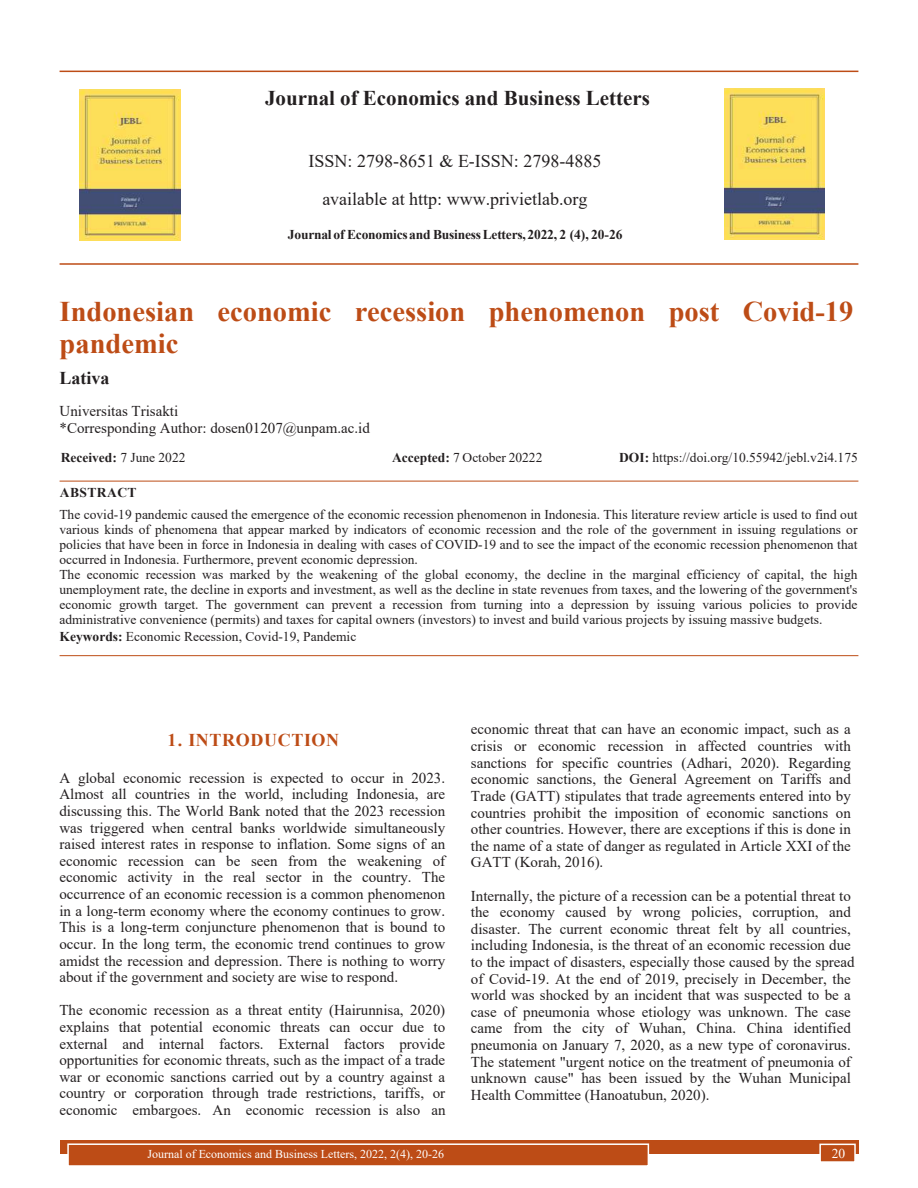
<style>
.page{position:relative;width:918px;height:1188px;background:#fff}
.page>*{position:absolute;margin:0;border:0;box-sizing:border-box;transform-origin:0 0}
.t1{font:700 28.5px/31.5px "Times New Roman";color:#bd4c16}
.t2{font:700 21px "Times New Roman";color:#231f20}
.t3{font:18px/38px "Times New Roman";color:#231f20;text-align:center}
.t4{font:700 18px "Times New Roman";letter-spacing:.035em;color:#bd4c16}
.t5{font:700 18px "Times New Roman";color:#231f20}
.t6{font:15px/16.6px "Times New Roman";color:#231f20;text-align:justify}
.t7{font:13.5px/15px "Times New Roman";color:#231f20}
.t8{font:700 13.5px "Times New Roman";letter-spacing:-.015em;color:#231f20}
.t9{font:700 13.5px "Times New Roman";letter-spacing:.035em;color:#231f20}
.t10{font:13.5px "Times New Roman";color:#fff}
.t11{font:12px "Times New Roman";color:#fff}
.s1{font-weight:400}
.s2{font-weight:700}
</style>
<div class="page">
<hr style="left:60px;top:71px;width:798px;height:1px;background:#bd4c16">
<hr style="left:60px;top:263px;width:798px;height:2px;background:#bd4c16">
<div style="left:60px;top:1140px;width:798px;height:13px;background:#bd4c16"></div>
<div style="left:68px;top:1144px;width:580px;height:22px;background:#bd4c16"></div>
<div style="left:67px;top:1143px;width:582px;height:24px;border:2px solid #fff"></div>
<div style="left:820px;top:1144px;width:35px;height:18px;background:#bd4c16"></div>
<div style="left:819px;top:1144px;width:37px;height:19px;border:2px solid #fff"></div>
<hr style="left:60px;top:481px;width:798px;height:1px;background:#bd4c16">
<hr style="left:60px;top:655px;width:798px;height:1px;background:#bd4c16">
<img style="left:724px;top:88px;width:101px;height:152px">
<img style="left:80px;top:89px;width:100px;height:152px">
<h2 class="t2" style="left:265px;top:86px;width:386px">Journal of Economics and Business Letters</h2>
<p class="t3" style="left:309px;top:141px;width:294px">ISSN: 2798-8651 &amp; E-ISSN: 2798-4885 available at http: www.privietlab.org</p>
<p class="t8" style="left:288px;top:227px;width:336px">Journal of Economics and Business Letters, 2022, 2 (4), 20-26</p>
<h1 class="t1" style="left:60px;top:296px;width:795px">Indonesian economic recession phenomenon post Covid-19 pandemic</h1>
<p class="t5" style="left:59px;top:368px;width:51px">Lativa</p>
<p class="t6" style="left:60px;top:403px;width:312px">Universitas Trisakti<br>*Corresponding Author: dosen01207@unpam.ac.id</p>
<p class="t8" style="left:61px;top:448px;width:126px">Received: <span class="s1">7 June 2022</span></p>
<p class="t7" style="left:392px;top:450px;width:152px"><span class="s2">Accepted:</span> 7 October 20222</p>
<p class="t7" style="left:619px;top:450px;width:240px"><span class="s2">DOI:</span> https://doi.org/10.55942/jebl.v2i4.175</p>
<p class="t9" style="left:60px;top:483px;width:78px">ABSTRACT</p>
<p class="t7" style="left:59px;top:507px;width:800px">The covid-19 pandemic caused the emergence of the economic recession phenomenon in Indonesia. This literature review article is used to find out various kinds of phenomena that appear marked by indicators of economic recession and the role of the government in issuing regulations or policies that have been in force in Indonesia in dealing with cases of COVID-19 and to see the impact of the economic recession phenomenon that occurred in Indonesia. Furthermore, prevent economic depression.<br>The economic recession was marked by the weakening of the global economy, the decline in the marginal efficiency of capital, the high unemployment rate, the decline in exports and investment, as well as the decline in state revenues from taxes, and the lowering of the government's economic growth target. The government can prevent a recession from turning into a depression by issuing various policies to provide administrative convenience (permits) and taxes for capital owners (investors) to invest and build various projects by issuing massive budgets.</p>
<p class="t7" style="left:60px;top:629px;width:298px"><span class="s2">Keywords:</span> Economic Recession, Covid-19, Pandemic</p>
<p class="t4" style="left:168px;top:727px;width:173px">1. INTRODUCTION</p>
<p class="t6" style="left:59px;top:769px;width:387px">A global economic recession is expected to occur in 2023.<br>Almost all countries in the world, including Indonesia, are discussing this. The World Bank noted that the 2023 recession was triggered when central banks worldwide simultaneously raised interest rates in response to inflation. Some signs of an economic recession can be seen from the weakening of economic activity in the real sector in the country. The occurrence of an economic recession is a common phenomenon in a long-term economy where the economy continues to grow.<br>This is a long-term conjuncture phenomenon that is bound to occur. In the long term, the economic trend continues to grow amidst the recession and depression. There is nothing to worry about if the government and society are wise to respond.</p>
<p class="t6" style="left:59px;top:1002px;width:388px">The economic recession as a threat entity (Hairunnisa, 2020) explains that potential economic threats can occur due to external and internal factors. External factors provide opportunities for economic threats, such as the impact of a trade war or economic sanctions carried out by a country against a country or corporation through trade restrictions, tariffs, or economic embargoes. An economic recession is also an</p>
<p class="t6" style="left:471px;top:721px;width:381px">economic threat that can have an economic impact, such as a crisis or economic recession in affected countries with sanctions for specific countries (Adhari, 2020). Regarding economic sanctions, the General Agreement on Tariffs and Trade (GATT) stipulates that trade agreements entered into by countries prohibit the imposition of economic sanctions on other countries. However, there are exceptions if this is done in the name of a state of danger as regulated in Article XXI of the GATT (Korah, 2016).</p>
<p class="t6" style="left:471px;top:887px;width:385px;text-align:left">Internally, the picture of a recession can be a potential threat to the economy caused by wrong policies, corruption, and disaster. The current economic threat felt by all countries, including Indonesia, is the threat of an economic recession due to the impact of disasters, especially those caused by the spread of Covid-19. At the end of 2019, precisely in December, the world was shocked by an incident that was suspected to be a case of pneumonia whose etiology was unknown. The case came from the city of Wuhan, China. China identified pneumonia on January 7, 2020, as a new type of coronavirus.<br>The statement "urgent notice on the treatment of pneumonia of unknown cause" has been issued by the Wuhan Municipal Health Committee (Hanoatubun, 2020).</p>
<p class="t11" style="left:147px;top:1148px;width:298px">Journal of Economics and Business Letters, 2022, 2(4), 20-26</p>
<p class="t10" style="left:832px;top:1146px;width:15px">20</p>
</div>
